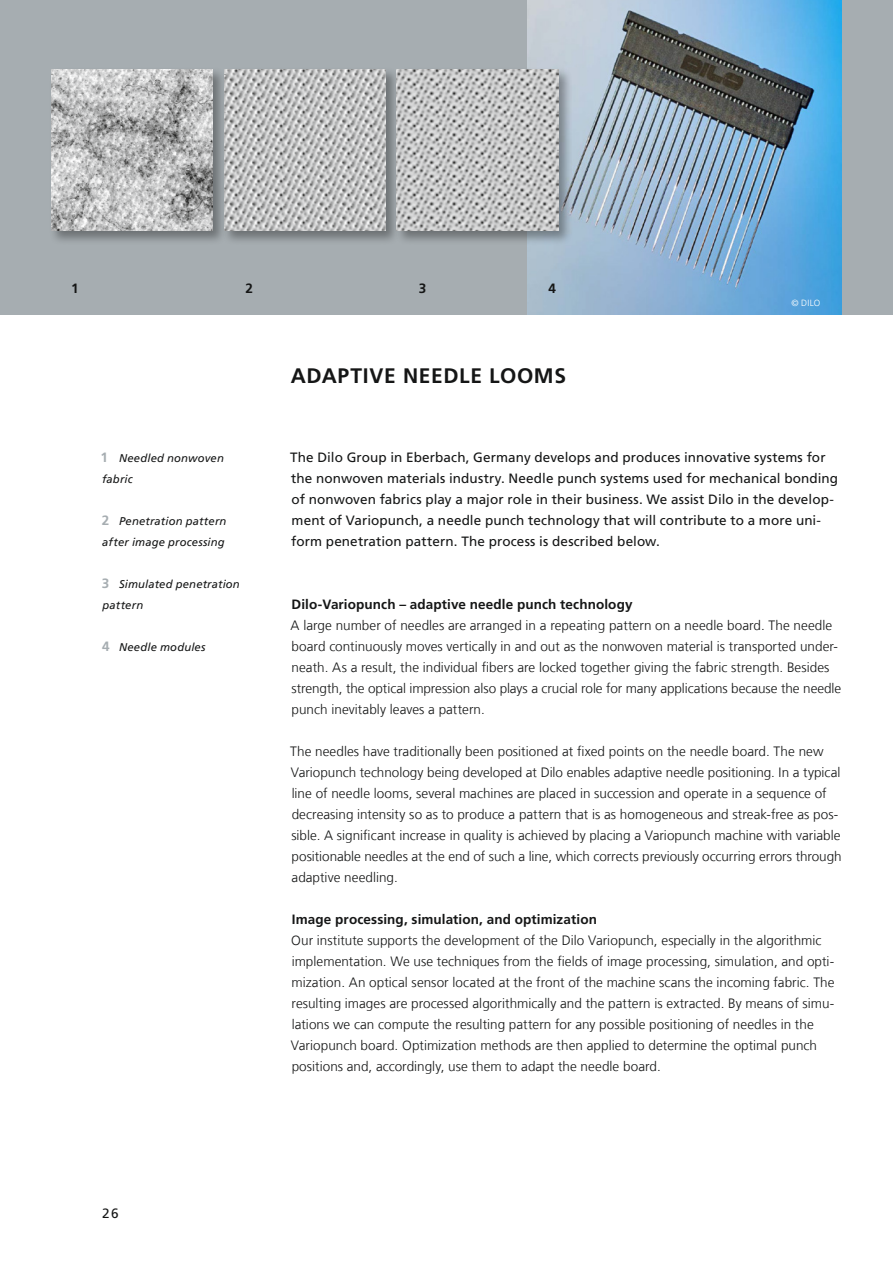
<style>
.page{position:relative;width:893px;height:1263px;background:#fff}
.page>*{position:absolute;margin:0;border:0;box-sizing:border-box;transform-origin:0 0}
.t1{font:700 21px "Frutiger LT Com";letter-spacing:.03em;color:#151616}
.t2{font:300 13.5px/21px "Frutiger LT Com";color:#151616}
.t3{font:13.5px/21px "Frutiger LT Com";letter-spacing:.005em;color:#151616}
.t4{font:700 13.5px "Frutiger LT Com";letter-spacing:.01em;color:#151616}
.t5{font:italic 11.25px/21px "Frutiger LT Com";letter-spacing:.015em;color:#151616}
.t6{font:300 9px "Frutiger LT Com";color:#fff}
.s1{font-weight:700;font-style:normal;font-size:13.5px;color:#a6adb1}
</style>
<div class="page">
<div style="left:0;top:0;width:893px;height:315px;background:#a6adb1"></div>
<img style="left:527px;top:0;width:315px;height:315px">
<div style="left:221px;top:67px;width:179px;height:178px;background:#151616;opacity:.4"></div>
<img style="left:227px;top:69px;width:158px;height:162px">
<div style="left:48px;top:67px;width:179px;height:178px;background:#151616;opacity:.4"></div>
<img style="left:51px;top:69px;width:161px;height:161px">
<div style="left:394px;top:67px;width:179px;height:178px;background:#151616;opacity:.4"></div>
<img style="left:397px;top:69px;width:161px;height:162px">
<p class="t4" style="left:71px;top:281px;width:9px">1</p>
<p class="t4" style="left:246px;top:281px;width:9px">2</p>
<p class="t4" style="left:419px;top:281px;width:9px">3</p>
<p class="t4" style="left:549px;top:281px;width:9px">4</p>
<h1 class="t1" style="left:291px;top:364px;width:277px">ADAPTIVE NEEDLE LOOMS</h1>
<p class="t6" style="left:791px;top:298px;width:30px">© DILO</p>
<p class="t5" style="left:100px;top:447px;width:125px"><span class="s1">1</span> Needled nonwoven fabric</p>
<p class="t5" style="left:102px;top:510px;width:126px"><span class="s1">2</span> Penetration pattern after image processing</p>
<p class="t5" style="left:102px;top:573px;width:139px"><span class="s1">3</span> Simulated penetration pattern</p>
<p class="t5" style="left:102px;top:636px;width:105px"><span class="s1">4</span> Needle modules</p>
<p class="t3" style="left:290px;top:446px;width:550px">The Dilo Group in Eberbach, Germany develops and produces innovative systems for the nonwoven materials industry. Needle punch systems used for mechanical bonding of nonwoven fabrics play a major role in their business. We assist Dilo in the develop&shy;ment of Variopunch, a needle punch technology that will contribute to a more uni&shy;form penetration pattern. The process is described below.</p>
<p class="t4" style="left:292px;top:596px;width:342px">Dilo-Variopunch – adaptive needle punch technology</p>
<p class="t2" style="left:291px;top:615px;width:552px">A large number of needles are arranged in a repeating pattern on a needle board. The needle board continuously moves vertically in and out as the nonwoven material is transported under&shy;neath. As a result, the individual fibers are locked together giving the fabric strength. Besides strength, the optical impression also plays a crucial role for many applications because the needle punch inevitably leaves a pattern.</p>
<p class="t2" style="left:290px;top:741px;width:553px">The needles have traditionally been positioned at fixed points on the needle board. The new Variopunch technology being developed at Dilo enables adaptive needle positioning. In a typical line of needle looms, several machines are placed in succession and operate in a sequence of decreasing intensity so as to produce a pattern that is as homogeneous and streak-free as pos&shy;sible. A significant increase in quality is achieved by placing a Variopunch machine with variable positionable needles at the end of such a line, which corrects previously occurring errors through adaptive needling.</p>
<p class="t4" style="left:292px;top:911px;width:307px">Image processing, simulation, and optimization</p>
<p class="t2" style="left:291px;top:930px;width:545px">Our institute supports the development of the Dilo Variopunch, especially in the algorithmic implementation. We use techniques from the fields of image processing, simulation, and opti&shy;mization. An optical sensor located at the front of the machine scans the incoming fabric. The resulting images are processed algorithmically and the pattern is extracted. By means of simu&shy;lations we can compute the resulting pattern for any possible positioning of needles in the Variopunch board. Optimization methods are then applied to determine the optimal punch positions and, accordingly, use them to adapt the needle board.</p>
<p class="t3" style="left:102px;top:1202px;width:18px">26</p>
</div>
